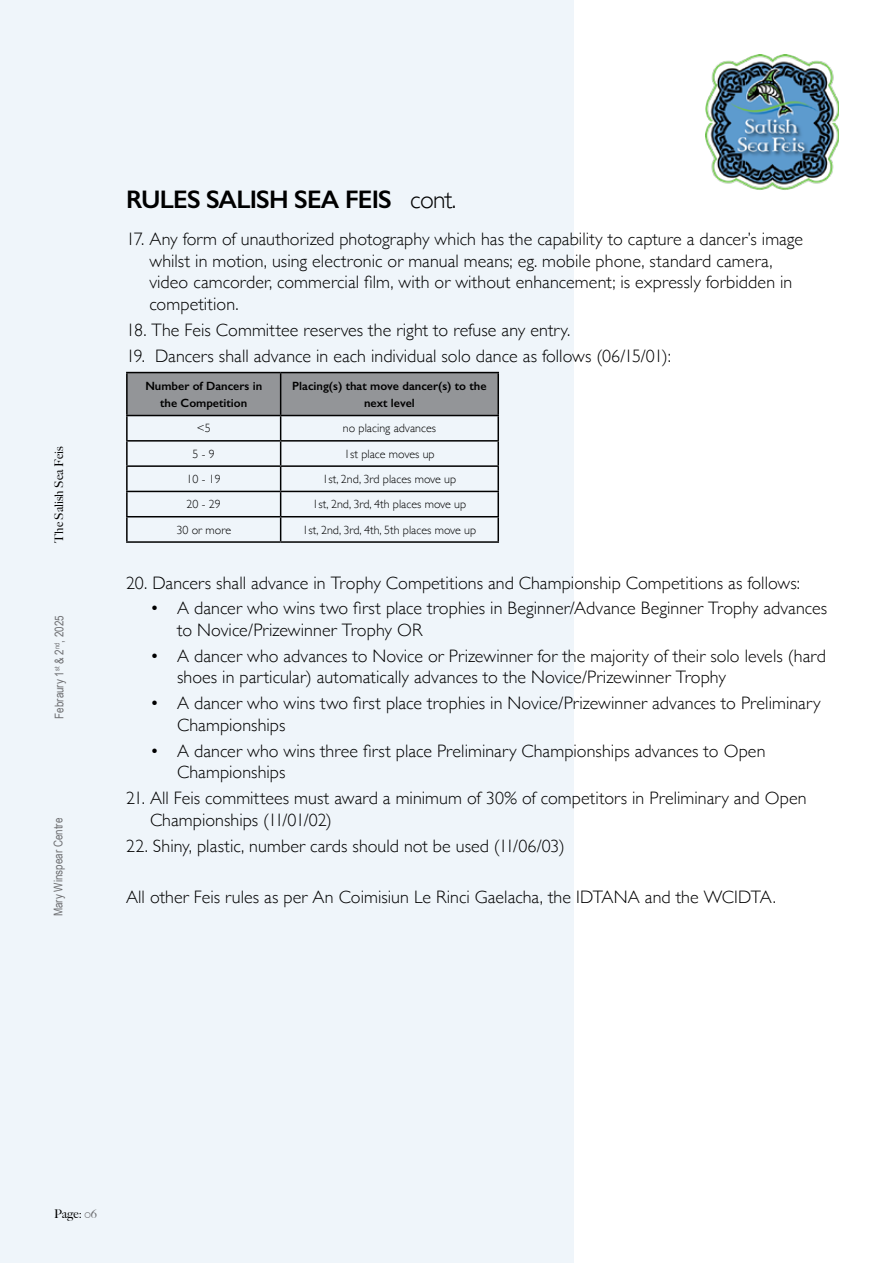
<style>
.page{position:relative;width:893px;height:1263px;background:#fff}
.page>*{position:absolute;margin:0;border:0;box-sizing:border-box;transform-origin:0 0}
.t1{font:600 25.5px "Gill Sans";letter-spacing:-.03em;color:#000}
.t2{font:300 18px/21.6px "Gill Sans";letter-spacing:.005em;color:#000}
.t3{font:300 12px "Gill Sans";color:#000}
.t4{font:600 12px/17.2px "Gill Sans";color:#000;text-align:center}
.t5{font:12px "Arial Narrow";color:#6d6e71}
.t6{font:500 12px "Big Caslon";color:#000}
.s1{font-weight:300}
.s2{color:#6d6e71}
</style>
<div class="page">
<img style="left:705px;top:54px;width:134px;height:136px">
<div style="left:0;top:0;width:573px;height:1263px;background:#eff5fa"></div>
<hr style="left:126px;top:372px;width:155px;height:1px;background:#000">
<hr style="left:126px;top:373px;width:2px;height:42px;background:#000">
<hr style="left:281px;top:372px;width:218px;height:1px;background:#000">
<hr style="left:497px;top:373px;width:2px;height:42px;background:#000">
<hr style="left:126px;top:415px;width:155px;height:1px;background:#000">
<hr style="left:126px;top:416px;width:2px;height:24px;background:#000">
<hr style="left:281px;top:415px;width:218px;height:1px;background:#000">
<hr style="left:497px;top:416px;width:2px;height:24px;background:#000">
<hr style="left:126px;top:440px;width:155px;height:2px;background:#000">
<hr style="left:126px;top:442px;width:2px;height:23px;background:#000">
<hr style="left:281px;top:440px;width:218px;height:2px;background:#000">
<hr style="left:497px;top:442px;width:2px;height:23px;background:#000">
<hr style="left:126px;top:465px;width:155px;height:2px;background:#000">
<hr style="left:126px;top:467px;width:2px;height:24px;background:#000">
<hr style="left:281px;top:465px;width:218px;height:2px;background:#000">
<hr style="left:497px;top:467px;width:2px;height:24px;background:#000">
<hr style="left:126px;top:491px;width:155px;height:1px;background:#000">
<hr style="left:126px;top:492px;width:2px;height:24px;background:#000">
<hr style="left:281px;top:491px;width:218px;height:1px;background:#000">
<hr style="left:497px;top:492px;width:2px;height:24px;background:#000">
<hr style="left:126px;top:516px;width:155px;height:1px;background:#000">
<hr style="left:126px;top:517px;width:2px;height:24px;background:#000">
<hr style="left:281px;top:516px;width:218px;height:1px;background:#000">
<svg style="left:127px;top:373px;width:371px;height:168px"></svg>
<hr style="left:497px;top:517px;width:2px;height:24px;background:#000">
<hr style="left:126px;top:541px;width:155px;height:2px;background:#000">
<hr style="left:281px;top:541px;width:218px;height:2px;background:#000">
<p class="t6" style="left:49px;top:543px;width:97px;rotate:-90deg">The Salish Sea Feis</p>
<p class="t5" style="left:50px;top:719px;width:105px;rotate:-90deg">Febraury 1<sup>st</sup> &amp; 2<sup>nd</sup>, 2025</p>
<p class="t5" style="left:49px;top:916px;width:100px;rotate:-90deg">Mary Winspear Centre</p>
<h1 class="t1" style="left:126px;top:184px;width:332px">RULES SALISH SEA FEIS <span class="s1">cont.</span></h1>
<p class="t2" style="left:149px;top:227px;width:655px;text-indent:-23px">17. Any form of unauthorized photography which has the capability to capture a dancer’s image whilst in motion, using electronic or manual means; eg. mobile phone, standard camera, video camcorder, commercial film, with or without enhancement; is expressly forbidden in competition.</p>
<p class="t2" style="left:126px;top:318px;width:446px">18. The Feis Committee reserves the right to refuse any entry.</p>
<p class="t2" style="left:126px;top:344px;width:546px">19. Dancers shall advance in each individual solo dance as follows (06/15/01):</p>
<p class="t4" style="left:145px;top:377px;width:118px">Number of Dancers in the Competition</p>
<p class="t4" style="left:292px;top:377px;width:196px">Placing(s) that move dancer(s) to the next level</p>
<p class="t3" style="left:197px;top:419px;width:15px">&lt;5</p>
<p class="t3" style="left:343px;top:419px;width:95px">no placing advances</p>
<p class="t3" style="left:193px;top:444px;width:24px">5 - 9</p>
<p class="t3" style="left:344px;top:444px;width:92px">1st place moves up</p>
<p class="t3" style="left:187px;top:469px;width:36px">10 - 19</p>
<p class="t3" style="left:323px;top:469px;width:135px">1st, 2nd, 3rd places move up</p>
<p class="t3" style="left:187px;top:495px;width:36px">20 - 29</p>
<p class="t3" style="left:313px;top:495px;width:155px">1st, 2nd, 3rd, 4th places move up</p>
<p class="t3" style="left:176px;top:520px;width:56px">30 or more</p>
<p class="t3" style="left:303px;top:520px;width:175px">1st, 2nd, 3rd, 4th, 5th places move up</p>
<p class="t2" style="left:126px;top:571px;width:675px">20. Dancers shall advance in Trophy Competitions and Championship Competitions as follows:</p>
<p class="t2" style="left:177px;top:597px;width:652px;text-indent:-27px">• A dancer who wins two first place trophies in Beginner/Advance Beginner Trophy advances to Novice/Prizewinner Trophy OR</p>
<p class="t2" style="left:177px;top:644px;width:650px;text-indent:-27px">• A dancer who advances to Novice or Prizewinner for the majority of their solo levels (hard shoes in particular) automatically advances to the Novice/Prizewinner Trophy</p>
<p class="t2" style="left:177px;top:692px;width:645px;text-indent:-27px">• A dancer who wins two first place trophies in Novice/Prizewinner advances to Preliminary<br>Championships</p>
<p class="t2" style="left:177px;top:739px;width:590px;text-indent:-27px">• A dancer who wins three first place Preliminary Championships advances to Open<br>Championships</p>
<p class="t2" style="left:150px;top:787px;width:658px;text-indent:-24px">21. All Feis committees must award a minimum of 30% of competitors in Preliminary and Open<br>Championships (11/01/02)</p>
<p class="t2" style="left:126px;top:834px;width:440px">22. Shiny, plastic, number cards should not be used (11/06/03)</p>
<p class="t2" style="left:126px;top:886px;width:651px">All other Feis rules as per An Coimisiun Le Rinci Gaelacha, the IDTANA and the WCIDTA.</p>
<p class="t6" style="left:54px;top:1203px;width:44px">Page: <span class="s2">06</span></p>
</div>
